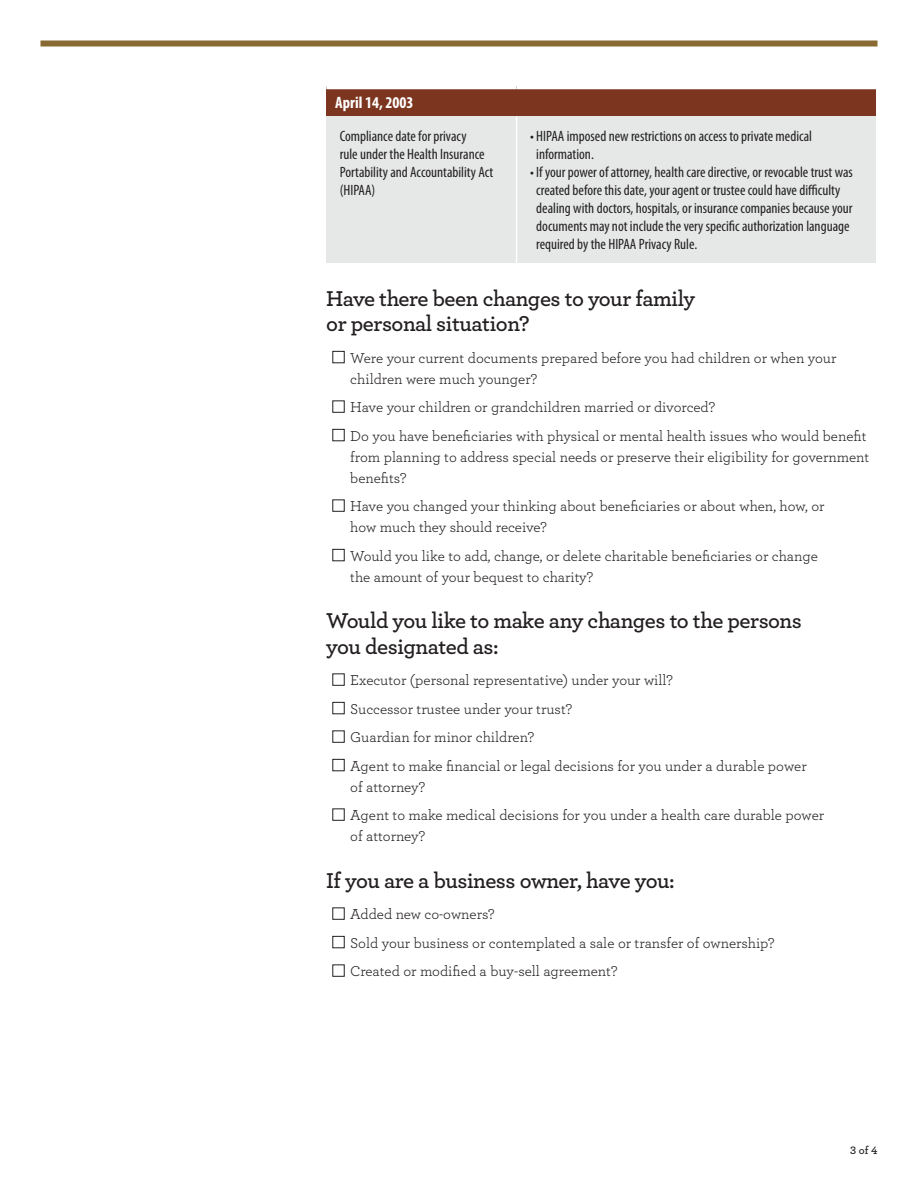
<style>
.page{position:relative;width:918px;height:1188px;background:#fff}
.page>*{position:absolute;margin:0;border:0;box-sizing:border-box;transform-origin:0 0}
.t1{font:600 22.5px/25.5px "Archer";letter-spacing:-.02em;color:#231f20}
.t2{font:700 condensed 16.5px "Myriad Pro";color:#fff}
.t3{font:15px/21px "Archer";color:#231f20}
.t4{font:condensed 15px/18px "Myriad Pro";color:#231f20}
.t5{font:600 11.25px "Archer";color:#231f20}
</style>
<div class="page">
<div style="left:40px;top:40px;width:838px;height:6px;background:#896a32"></div>
<div style="left:326px;top:86px;width:550px;height:31px;background:#7c3620"></div>
<div style="left:517px;top:117px;width:359px;height:146px;background:#e5e8e7"></div>
<div style="left:326px;top:83px;width:191px;height:6px;background:#fff"></div>
<div style="left:517px;top:83px;width:359px;height:6px;background:#fff"></div>
<div style="left:326px;top:117px;width:191px;height:146px;background:#e5e8e7"></div>
<hr style="left:516px;top:117px;width:1px;height:146px;background:#fff">
<div style="left:332px;top:351px;width:13px;height:12px;border:1px solid #231f20"></div>
<div style="left:332px;top:400px;width:13px;height:13px;border:1px solid #231f20"></div>
<div style="left:332px;top:429px;width:13px;height:12px;border:1px solid #231f20"></div>
<div style="left:332px;top:499px;width:13px;height:13px;border:1px solid #231f20"></div>
<div style="left:332px;top:549px;width:13px;height:12px;border:1px solid #231f20"></div>
<div style="left:332px;top:673px;width:13px;height:13px;border:1px solid #231f20"></div>
<div style="left:332px;top:702px;width:13px;height:12px;border:1px solid #231f20"></div>
<div style="left:332px;top:730px;width:13px;height:13px;border:1px solid #231f20"></div>
<div style="left:332px;top:759px;width:13px;height:12px;border:1px solid #231f20"></div>
<div style="left:332px;top:808px;width:13px;height:13px;border:1px solid #231f20"></div>
<div style="left:332px;top:907px;width:13px;height:13px;border:1px solid #231f20"></div>
<div style="left:332px;top:936px;width:13px;height:12px;border:1px solid #231f20"></div>
<div style="left:332px;top:964px;width:13px;height:13px;border:1px solid #231f20"></div>
<h3 class="t2" style="left:335px;top:92px;width:80px">April 14, 2003</h3>
<h4 class="t4" style="left:340px;top:127px;width:155px">Compliance date for privacy<br>rule under the Health Insurance<br>Portability and Accountability Act (HIPAA)</h4>
<p class="t4" style="left:536px;top:127px;width:277px;text-indent:-6px">• HIPAA imposed new restrictions on access to private medical information.</p>
<p class="t4" style="left:536px;top:163px;width:318px;text-indent:-6px">• If your power of attorney, health care directive, or revocable trust was created before this date, your agent or trustee could have difculty dealing with doctors, hospitals, or insurance companies because your documents may not include the very specifc authorization language required by the HIPAA Privacy Rule.</p>
<h2 class="t1" style="left:326px;top:284px;width:371px">Have there been changes to your family or personal situation?</h2>
<p class="t3" style="left:350px;top:347px;width:488px">Were your current documents prepared before you had children or when your children were much younger?</p>
<p class="t3" style="left:350px;top:396px;width:366px">Have your children or grandchildren married or divorced?</p>
<p class="t3" style="left:350px;top:425px;width:521px">Do you have benefciaries with physical or mental health issues who would beneft from planning to address special needs or preserve their eligibility for government benefts?</p>
<p class="t3" style="left:350px;top:495px;width:476px">Have you changed your thinking about benefciaries or about when, how, or how much they should receive?</p>
<p class="t3" style="left:350px;top:545px;width:469px">Would you like to add, change, or delete charitable benefciaries or change the amount of your bequest to charity?</p>
<h2 class="t1" style="left:326px;top:607px;width:477px">Would you like to make any changes to the persons you designated as:</h2>
<p class="t3" style="left:350px;top:669px;width:324px">Executor (personal representative) under your will?</p>
<p class="t3" style="left:350px;top:698px;width:223px">Successor trustee under your trust?</p>
<p class="t3" style="left:350px;top:726px;width:186px">Guardian for minor children?</p>
<p class="t3" style="left:350px;top:755px;width:458px">Agent to make fnancial or legal decisions for you under a durable power of attorney?</p>
<p class="t3" style="left:350px;top:804px;width:475px">Agent to make medical decisions for you under a health care durable power of attorney?</p>
<h2 class="t1" style="left:326px;top:866px;width:350px">If you are a business owner, have you:</h2>
<p class="t3" style="left:350px;top:903px;width:146px">Added new co-owners?</p>
<p class="t3" style="left:350px;top:932px;width:426px">Sold your business or contemplated a sale or transfer of ownership?</p>
<p class="t3" style="left:350px;top:960px;width:269px">Created or modifed a buy-sell agreement?</p>
<p class="t5" style="left:850px;top:1142px;width:29px">3 of 4</p>
</div>
